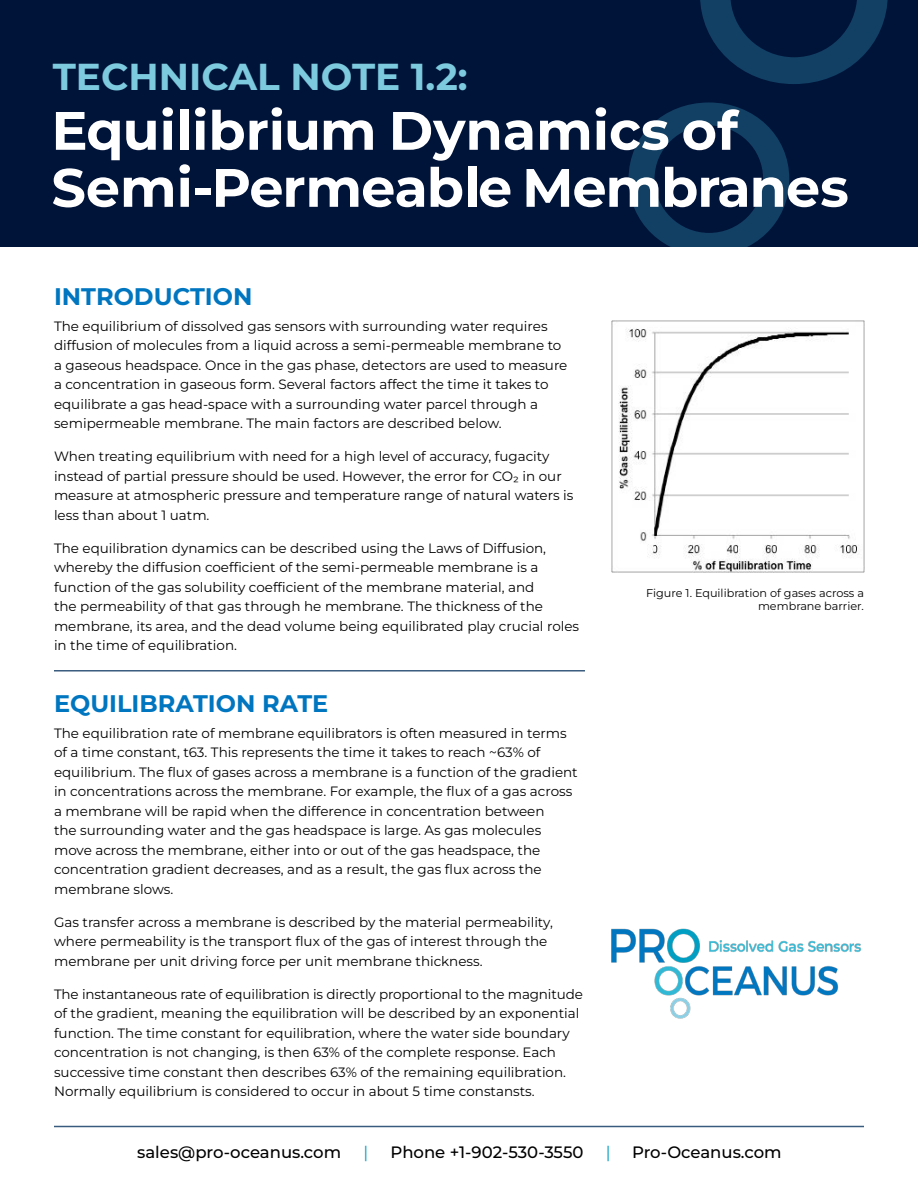
<style>
.page{position:relative;width:918px;height:1188px;background:#fff}
.page>*{position:absolute;margin:0;border:0;box-sizing:border-box;transform-origin:0 0}
.t1{font:700 54px/57px "Montserrat";letter-spacing:-.005em;color:#fff}
.t2{font:700 37.5px "Montserrat";color:#7dcade}
.t3{font:700 24px "Montserrat";color:#0076c0}
.t4{font:500 16.5px "Montserrat";color:#000}
.t5{font:16.5px "Montserrat";color:#009fc2}
.t6{font:13.5px/19.5px "Montserrat";color:#000}
.t7{font:11.25px/13.5px "Montserrat";color:#000;text-align:right}
</style>
<div class="page">
<div style="left:0;top:0;width:918px;height:247px;background:#001339"></div>
<svg style="left:700px;top:0;width:188px;height:84px"></svg>
<svg style="left:629px;top:102px;width:160px;height:145px"></svg>
<hr style="left:54px;top:1126px;width:810px;height:1px;background:#395b7d">
<img style="left:611px;top:928px;width:251px;height:91px">
<hr style="left:54px;top:670px;width:531px;height:2px;background:#395b7d">
<img style="left:611px;top:321px;width:253px;height:251px">
<h2 class="t2" style="left:53px;top:50px;width:417px">TECHNICAL NOTE 1.2:</h2>
<h1 class="t1" style="left:51px;top:99px;width:799px">Equilibrium Dynamics of<br>Semi-Permeable Membranes</h1>
<h3 class="t3" style="left:54px;top:279px;width:200px">INTRODUCTION</h3>
<p class="t6" style="left:54px;top:316px;width:515px">The equilibrium of dissolved gas sensors with surrounding water requires diffusion of molecules from a liquid across a semi-permeable membrane to a gaseous headspace. Once in the gas phase, detectors are used to measure a concentration in gaseous form. Several factors affect the time it takes to equilibrate a gas head-space with a surrounding water parcel through a semipermeable membrane. The main factors are described below.</p>
<p class="t6" style="left:54px;top:446px;width:521px">When treating equilibrium with need for a high level of accuracy, fugacity instead of partial pressure should be used. However, the error for CO2 in our measure at atmospheric pressure and temperature range of natural waters is less than about 1 uatm.</p>
<p class="t6" style="left:54px;top:538px;width:527px">The equilibration dynamics can be described using the Laws of Diffusion, whereby the diffusion coefficient of the semi-permeable membrane is a function of the gas solubility coefficient of the membrane material, and<br>the permeability of that gas through he membrane. The thickness of the membrane, its area, and the dead volume being equilibrated play crucial roles in the time of equilibration.</p>
<h3 class="t3" style="left:54px;top:686px;width:276px">EQUILIBRATION RATE</h3>
<p class="t6" style="left:54px;top:723px;width:525px">The equilibration rate of membrane equilibrators is often measured in terms of a time constant, t63. This represents the time it takes to reach ~63% of equilibrium. The flux of gases across a membrane is a function of the gradient in concentrations across the membrane. For example, the flux of a gas across a membrane will be rapid when the difference in concentration between<br>the surrounding water and the gas headspace is large. As gas molecules move across the membrane, either into or out of the gas headspace, the concentration gradient decreases, and as a result, the gas flux across the membrane slows.</p>
<p class="t6" style="left:54px;top:912px;width:501px">Gas transfer across a membrane is described by the material permeability, where permeability is the transport flux of the gas of interest through the membrane per unit driving force per unit membrane thickness.</p>
<p class="t6" style="left:54px;top:984px;width:530px">The instantaneous rate of equilibration is directly proportional to the magnitude of the gradient, meaning the equilibration will be described by an exponential function. The time constant for equilibration, where the water side boundary concentration is not changing, is then 63% of the complete response. Each successive time constant then describes 63% of the remaining equilibration.<br>Normally equilibrium is considered to occur in about 5 time constansts.</p>
<p class="t7" style="left:646px;top:586px;width:219px">Figure 1. Equilibration of gases across a membrane barrier.</p>
<p class="t4" style="left:137px;top:1140px;width:206px">sales@pro-oceanus.com</p>
<p class="t5" style="left:363px;top:1141px;width:6px">|</p>
<p class="t4" style="left:390px;top:1140px;width:195px">Phone +1-902-530-3550</p>
<p class="t5" style="left:606px;top:1141px;width:6px">|</p>
<p class="t4" style="left:632px;top:1140px;width:151px">Pro-Oceanus.com</p>
</div>
